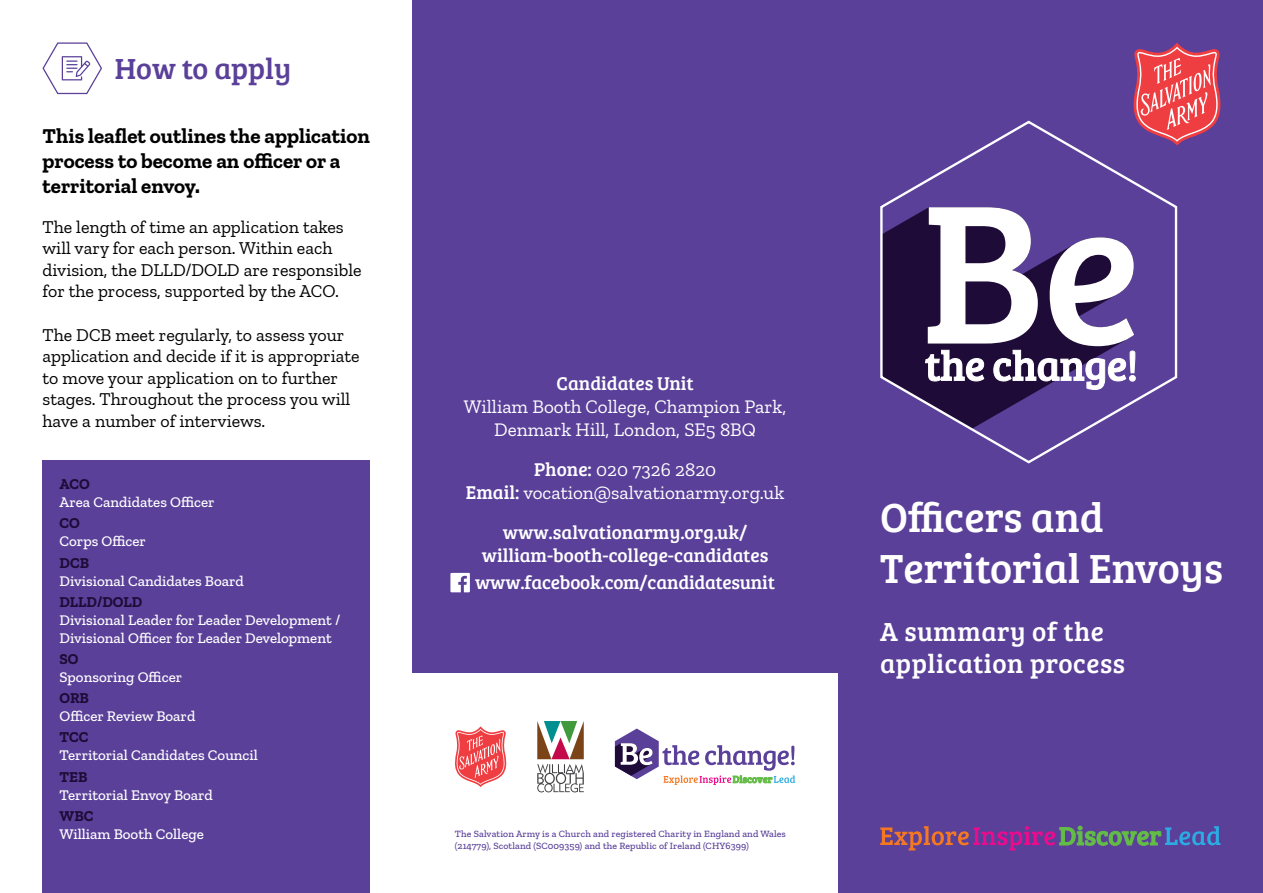
<style>
.page{position:relative;width:1263px;height:893px;background:#fff}
.page>*{position:absolute;margin:0;border:0;box-sizing:border-box;transform-origin:0 0}
.t1{font:42px/51px "Bree Serif";color:#fff}
.t2{font:30px "Bree Serif";color:#5a4099}
.t3{font:27px/32.4px "Bree Serif";letter-spacing:.02em;color:#fff}
.t4{font:700 21px/25.2px "Zilla Slab";color:#000}
.t5{font:19.2px/23px "Zilla Slab";color:#fff;text-align:center}
.t6{font:19.2px/23px "Bree Serif";color:#fff;text-align:center}
.t7{font:18px/21.6px "Zilla Slab";color:#000}
.t8{font:500 15px/18px "Zilla Slab";color:#fff}
.t9{font:700 15px "Zilla Slab";color:#1f0b37}
.t10{font:500 9.75px/11.7px "Zilla Slab";letter-spacing:.01em;color:#5a4099}
.s1{font-family:"Bree Serif"}
</style>
<div class="page">
<div style="left:412px;top:0;width:851px;height:893px;background:#5a4099"></div>
<div style="left:43px;top:460px;width:327px;height:433px;background:#5a4099"></div>
<svg style="left:1133px;top:43px;width:88px;height:102px"></svg>
<svg style="left:880px;top:826px;width:340px;height:24px"></svg>
<svg style="left:880px;top:119px;width:298px;height:345px"></svg>
<div style="left:407px;top:673px;width:431px;height:220px;background:#fff"></div>
<svg style="left:455px;top:726px;width:51px;height:61px"></svg>
<svg style="left:615px;top:728px;width:180px;height:57px"></svg>
<svg style="left:537px;top:721px;width:47px;height:71px"></svg>
<svg style="left:450px;top:573px;width:20px;height:19px"></svg>
<svg style="left:42px;top:42px;width:60px;height:53px"></svg>
<h2 class="t2" style="left:115px;top:46px;width:178px">How to apply</h2>
<p class="t4" style="left:43px;top:123px;width:329px">This leaflet outlines the application process to become an officer or a territorial envoy.</p>
<p class="t7" style="left:43px;top:216px;width:321px">The length of time an application takes will vary for each person. Within each division, the DLLD/DOLD are responsible for the process, supported by the ACO.</p>
<p class="t7" style="left:43px;top:324px;width:319px">The DCB meet regularly, to assess your application and decide if it is appropriate to move your application on to further stages. Throughout the process you will have a number of interviews.</p>
<p class="t9" style="left:60px;top:475px;width:32px">ACO</p>
<p class="t8" style="left:60px;top:493px;width:157px">Area Candidates Officer</p>
<p class="t9" style="left:60px;top:515px;width:22px">CO</p>
<p class="t8" style="left:60px;top:532px;width:88px">Corps Officer</p>
<p class="t9" style="left:60px;top:554px;width:31px">DCB</p>
<p class="t8" style="left:60px;top:572px;width:186px">Divisional Candidates Board</p>
<p class="t9" style="left:60px;top:593px;width:84px">DLLD/DOLD</p>
<p class="t8" style="left:60px;top:611px;width:282px">Divisional Leader for Leader Development /<br>Divisional Officer for Leader Development</p>
<p class="t9" style="left:60px;top:650px;width:21px">SO</p>
<p class="t8" style="left:60px;top:668px;width:124px">Sponsoring Officer</p>
<p class="t9" style="left:60px;top:689px;width:31px">ORB</p>
<p class="t8" style="left:60px;top:707px;width:137px">Officer Review Board</p>
<p class="t9" style="left:60px;top:729px;width:31px">TCC</p>
<p class="t8" style="left:60px;top:746px;width:200px">Territorial Candidates Council</p>
<p class="t9" style="left:60px;top:768px;width:29px">TEB</p>
<p class="t8" style="left:60px;top:786px;width:155px">Territorial Envoy Board</p>
<p class="t9" style="left:60px;top:807px;width:35px">WBC</p>
<p class="t8" style="left:60px;top:825px;width:146px">William Booth College</p>
<p class="t6" style="left:556px;top:371px;width:139px">Candidates Unit</p>
<p class="t5" style="left:464px;top:395px;width:324px">William Booth College, Champion Park,<br>Denmark Hill, London, SE5 8BQ</p>
<p class="t5" style="left:466px;top:458px;width:320px"><span class="s1">Phone:</span> 020 7326 2820<br><span class="s1">Email:</span> vocation@salvationarmy.org.uk</p>
<p class="t6" style="left:482px;top:519px;width:288px">www.salvationarmy.org.uk/ william-booth-college-candidates</p>
<p class="t6" style="left:475px;top:570px;width:301px">www.facebook.com/candidatesunit</p>
<p class="t10" style="left:455px;top:828px;width:332px">The Salvation Army is a Church and registered Charity in England and Wales (214779), Scotland (SC009359) and the Republic of Ireland (CHY6399)</p>
<h1 class="t1" style="left:880px;top:490px;width:344px">Officers and<br>Territorial Envoys</h1>
<h3 class="t3" style="left:880px;top:614px;width:246px">A summary of the application process</h3>
</div>
